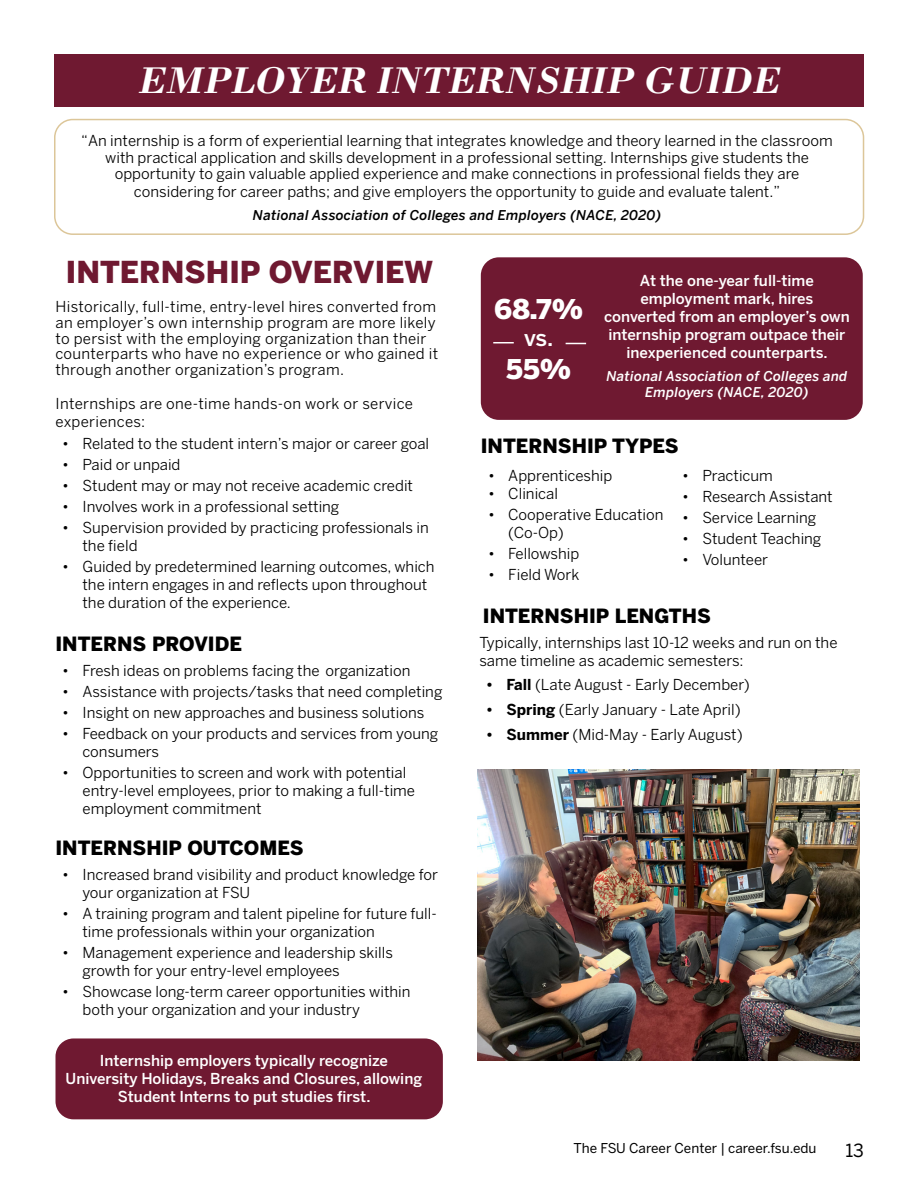
<style>
.page{position:relative;width:918px;height:1188px;background:#fff}
.page>*{position:absolute;margin:0;border:0;box-sizing:border-box;transform-origin:0 0}
.t1{font:italic 700 39px "Bodoni";color:#fff}
.t2{font:900 30px "Benton Sans";color:#6f1931}
.t3{font:900 27px "Benton Sans";color:#fff}
.t4{font:500 22.5px "Benton Sans";color:#fff}
.t5{font:900 19.5px "Benton Sans";color:#000}
.t6{font:18px "Benton Sans";color:#000}
.t7{font:15px/18px "Benton Sans";color:#000}
.t8{font:15px/15.8px "Benton Sans";letter-spacing:.02em;color:#000}
.t9{font:500 15px/18px "Benton Sans";color:#fff;text-align:center}
.t10{font:italic 500 13.5px "Benton Sans";letter-spacing:.02em;color:#000}
.t11{font:italic 500 13.5px/16.2px "Benton Sans";letter-spacing:.02em;color:#fff;text-align:center}
.t12{font:13.5px "Benton Sans";color:#000}
.s1{font-weight:700}
</style>
<div class="page">
<div style="left:56px;top:1038px;width:387px;height:81px;background:#6f1931;border-radius:18px"></div>
<div style="left:54px;top:119px;width:810px;height:116px;border:2px solid #dcc699;border-radius:18px"></div>
<div style="left:54px;top:54px;width:810px;height:52px;background:#6f1931"></div>
<div style="left:481px;top:257px;width:382px;height:163px;background:#6f1931;border-radius:18px"></div>
<svg style="left:493px;top:342px;width:21px;height:1px"></svg>
<svg style="left:566px;top:343px;width:20px;height:1px"></svg>
<img style="left:477px;top:770px;width:383px;height:291px">
<h1 class="t1" style="left:138px;top:57px;width:643px">EMPLOYER INTERNSHIP GUIDE</h1>
<p class="t7" style="left:81px;top:132px;width:753px;line-height:16.5px;text-align:center">“An internship is a form of experiential learning that integrates knowledge and theory learned in the classroom with practical application and skills development in a professional setting. Internships give students the opportunity to gain valuable applied experience and make connections in professional fields they are</p>
<p class="t7" style="left:134px;top:182px;width:648px">considering for career paths; and give employers the opportunity to guide and evaluate talent.”</p>
<p class="t10" style="left:253px;top:207px;width:410px">National Association of Colleges and Employers (NACE, 2020)</p>
<h2 class="t2" style="left:66px;top:254px;width:369px">INTERNSHIP OVERVIEW</h2>
<p class="t8" style="left:56px;top:299px;width:384px">Historically, full-time, entry-level hires converted from an employer’s own internship program are more likely to persist with the employing organization than their counterparts who have no experience or who gained it through another organization’s program.</p>
<p class="t8" style="left:56px;top:394px;width:359px;line-height:18px">Internships are one-time hands-on work or service experiences:</p>
<p class="t7" style="left:62px;top:435px;width:369px">• Related to the student intern’s major or career goal</p>
<p class="t7" style="left:62px;top:456px;width:120px">• Paid or unpaid</p>
<p class="t7" style="left:62px;top:477px;width:352px">• Student may or may not receive academic credit</p>
<p class="t7" style="left:62px;top:498px;width:279px">• Involves work in a professional setting</p>
<p class="t7" style="left:82px;top:519px;width:348px;text-indent:-20px">• Supervision provided by practicing professionals in the field</p>
<p class="t7" style="left:82px;top:558px;width:354px;text-indent:-20px">• Guided by predetermined learning outcomes, which the intern engages in and reflects upon throughout the duration of the experience.</p>
<h3 class="t5" style="left:55px;top:632px;width:188px">INTERNS PROVIDE</h3>
<p class="t7" style="left:62px;top:661px;width:350px">• Fresh ideas on problems facing the organization</p>
<p class="t7" style="left:62px;top:682px;width:382px">• Assistance with projects/tasks that need completing</p>
<p class="t7" style="left:62px;top:703px;width:364px">• Insight on new approaches and business solutions</p>
<p class="t7" style="left:83px;top:724px;width:357px;text-indent:-20px">• Feedback on your products and services from young consumers</p>
<p class="t7" style="left:83px;top:763px;width:334px;text-indent:-20px">• Opportunities to screen and work with potential entry-level employees, prior to making a full-time employment commitment</p>
<h3 class="t5" style="left:56px;top:836px;width:250px">INTERNSHIP OUTCOMES</h3>
<p class="t7" style="left:82px;top:865px;width:357px;text-indent:-20px">• Increased brand visibility and product knowledge for your organization at FSU</p>
<p class="t7" style="left:82px;top:904px;width:356px;text-indent:-20px">• A training program and talent pipeline for future full&shy;time professionals within your organization</p>
<p class="t7" style="left:82px;top:943px;width:312px;text-indent:-20px">• Management experience and leadership skills growth for your entry-level employees</p>
<p class="t7" style="left:82px;top:982px;width:330px;text-indent:-20px">• Showcase long-term career opportunities within both your organization and your industry</p>
<p class="t9" style="left:66px;top:1051px;width:358px">Internship employers typically recognize<br>University Holidays, Breaks and Closures, allowing<br>Student Interns to put studies first.</p>
<h3 class="t3" style="left:494px;top:293px;width:91px">68.7%</h3>
<h3 class="t4" style="left:524px;top:325px;width:31px">vs.</h3>
<h3 class="t3" style="left:506px;top:353px;width:66px">55%</h3>
<p class="t9" style="left:604px;top:271px;width:247px">At the one-year full-time employment mark, hires converted from an employer’s own internship program outpace their inexperienced counterparts.</p>
<p class="t11" style="left:606px;top:368px;width:243px">National Association of Colleges and<br>Employers (NACE, 2020)</p>
<h3 class="t5" style="left:481px;top:435px;width:199px">INTERNSHIP TYPES</h3>
<p class="t7" style="left:488px;top:467px;width:126px">• Apprenticeship</p>
<p class="t7" style="left:488px;top:485px;width:71px">• Clinical</p>
<p class="t7" style="left:508px;top:506px;width:157px;text-indent:-20px">• Cooperative Education (Co-Op)</p>
<p class="t7" style="left:488px;top:545px;width:93px">• Fellowship</p>
<p class="t7" style="left:488px;top:566px;width:93px">• Field Work</p>
<p class="t7" style="left:682px;top:467px;width:92px">• Practicum</p>
<p class="t7" style="left:682px;top:488px;width:152px">• Research Assistant</p>
<p class="t7" style="left:682px;top:509px;width:136px">• Service Learning</p>
<p class="t7" style="left:682px;top:530px;width:141px">• Student Teaching</p>
<p class="t7" style="left:682px;top:551px;width:88px">• Volunteer</p>
<h3 class="t5" style="left:483px;top:604px;width:230px">INTERNSHIP LENGTHS</h3>
<p class="t7" style="left:479px;top:633px;width:360px">Typically, internships last 10-12 weeks and run on the same timeline as academic semesters:</p>
<p class="t7" style="left:486px;top:676px;width:265px"><span class="s1">• Fall</span> (Late August - Early December)</p>
<p class="t7" style="left:486px;top:700px;width:256px"><span class="s1">• Spring</span> (Early January - Late April)</p>
<p class="t7" style="left:486px;top:725px;width:258px"><span class="s1">• Summer</span> (Mid-May - Early August)</p>
<p class="t12" style="left:573px;top:1140px;width:245px">The FSU Career Center | career.fsu.edu</p>
<p class="t6" style="left:846px;top:1140px;width:20px">13</p>
</div>
